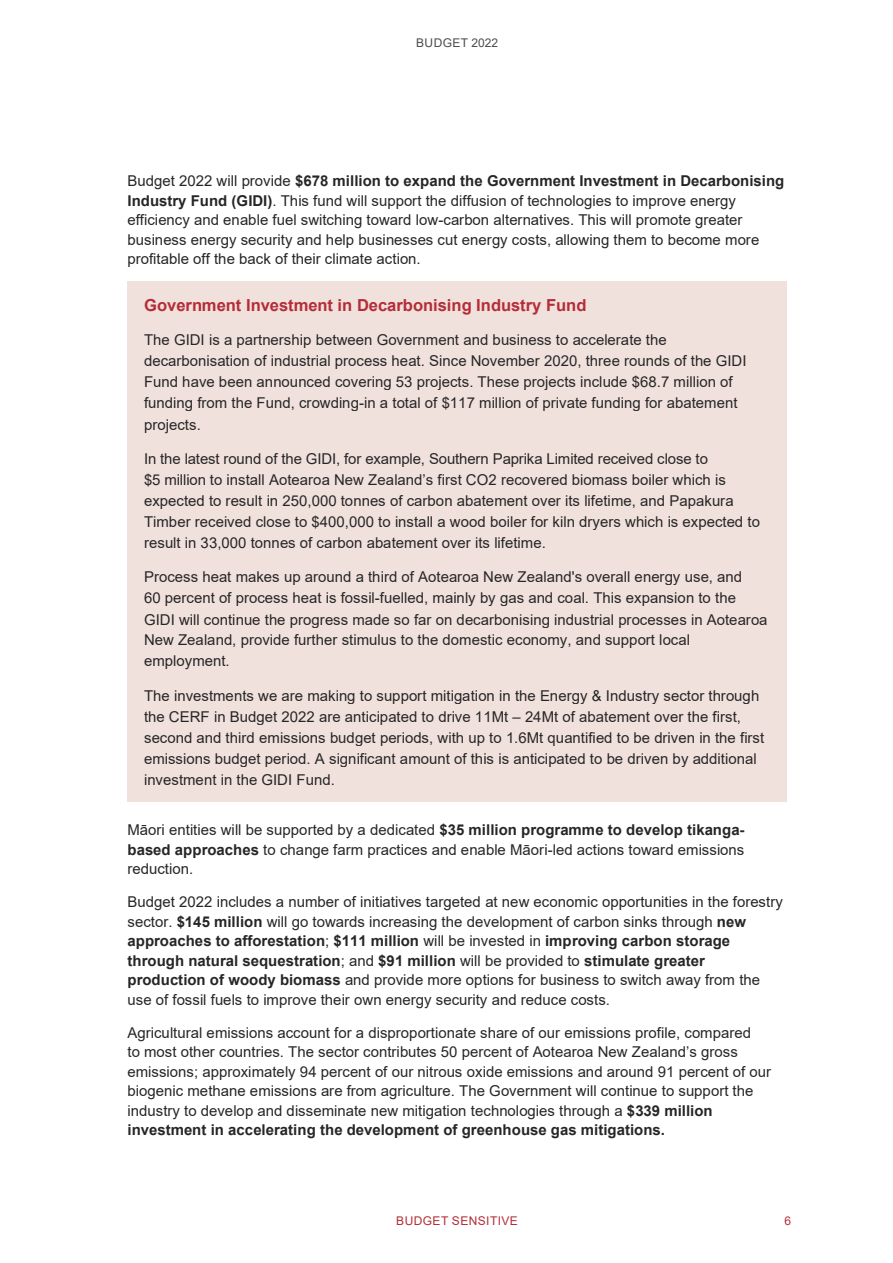
<style>
.page{position:relative;width:893px;height:1263px;background:#fff}
.page>*{position:absolute;margin:0;border:0;box-sizing:border-box;transform-origin:0 0}
.t1{font:700 16.5px "Arial";color:#b42d38}
.t2{font:15px/21px "Arial";color:#262626}
.t3{font:12px "Arial";letter-spacing:.035em;color:#b42d38}
.t4{font:12px "Arial";letter-spacing:.035em;color:#4d4d4f}
.s1{font-weight:700}
</style>
<div class="page">
<div style="left:128px;top:281px;width:659px;height:521px;background:#f1e1dd"></div>
<p class="t4" style="left:416px;top:34px;width:84px">BUDGET 2022</p>
<p class="t2" style="left:128px;top:171px;width:658px;line-height:19.5px">Budget 2022 will provide <span class="s1">$678 million to expand the Government Investment in Decarbonising Industry Fund (GIDI)</span>. This fund will support the diffusion of technologies to improve energy efficiency and enable fuel switching toward low-carbon alternatives. This will promote greater business energy security and help businesses cut energy costs, allowing them to become more profitable off the back of their climate action.</p>
<p class="t1" style="left:144px;top:293px;width:444px">Government Investment in Decarbonising Industry Fund</p>
<p class="t2" style="left:144px;top:330px;width:604px">The GIDI is a partnership between Government and business to accelerate the decarbonisation of industrial process heat. Since November 2020, three rounds of the GIDI Fund have been announced covering 53 projects. These projects include $68.7 million of funding from the Fund, crowding-in a total of $117 million of private funding for abatement projects.</p>
<p class="t2" style="left:144px;top:448px;width:617px">In the latest round of the GIDI, for example, Southern Paprika Limited received close to<br>$5 million to install Aotearoa New Zealand’s first CO2 recovered biomass boiler which is expected to result in 250,000 tonnes of carbon abatement over its lifetime, and Papakura Timber received close to $400,000 to install a wood boiler for kiln dryers which is expected to result in 33,000 tonnes of carbon abatement over its lifetime.</p>
<p class="t2" style="left:144px;top:566px;width:625px">Process heat makes up around a third of Aotearoa New Zealand's overall energy use, and<br>60 percent of process heat is fossil-fuelled, mainly by gas and coal. This expansion to the GIDI will continue the progress made so far on decarbonising industrial processes in Aotearoa New Zealand, provide further stimulus to the domestic economy, and support local employment.</p>
<p class="t2" style="left:144px;top:685px;width:622px">The investments we are making to support mitigation in the Energy &amp; Industry sector through the CERF in Budget 2022 are anticipated to drive 11Mt – 24Mt of abatement over the first, second and third emissions budget periods, with up to 1.6Mt quantified to be driven in the first emissions budget period. A significant amount of this is anticipated to be driven by additional investment in the GIDI Fund.</p>
<p class="t2" style="left:128px;top:820px;width:618px;line-height:19.6px;text-align:justify">Māori entities will be supported by a dedicated <span class="s1">$35 million programme to develop tikanga&shy;based approaches</span> to change farm practices and enable Māori-led actions toward emissions reduction.</p>
<p class="t2" style="left:128px;top:892px;width:657px;line-height:19.5px">Budget 2022 includes a number of initiatives targeted at new economic opportunities in the forestry sector. <span class="s1">$145 million</span> will go towards increasing the development of carbon sinks through <span class="s1">new approaches to afforestation</span>; <span class="s1">$111 million</span> will be invested in <span class="s1">improving carbon storage through natural sequestration</span>; and <span class="s1">$91 million</span> will be provided to <span class="s1">stimulate greater production of woody biomass</span> and provide more options for business to switch away from the use of fossil fuels to improve their own energy security and reduce costs.</p>
<p class="t2" style="left:128px;top:1022px;width:645px;line-height:19.5px">Agricultural emissions account for a disproportionate share of our emissions profile, compared<br>to most other countries. The sector contributes 50 percent of Aotearoa New Zealand’s gross emissions; approximately 94 percent of our nitrous oxide emissions and around 91 percent of our biogenic methane emissions are from agriculture. The Government will continue to support the industry to develop and disseminate new mitigation technologies through a <span class="s1">$339 million investment in accelerating the development of greenhouse gas mitigations.</span></p>
<p class="t3" style="left:396px;top:1212px;width:123px">BUDGET SENSITIVE</p>
<p class="t3" style="left:785px;top:1212px;width:8px">6</p>
</div>
